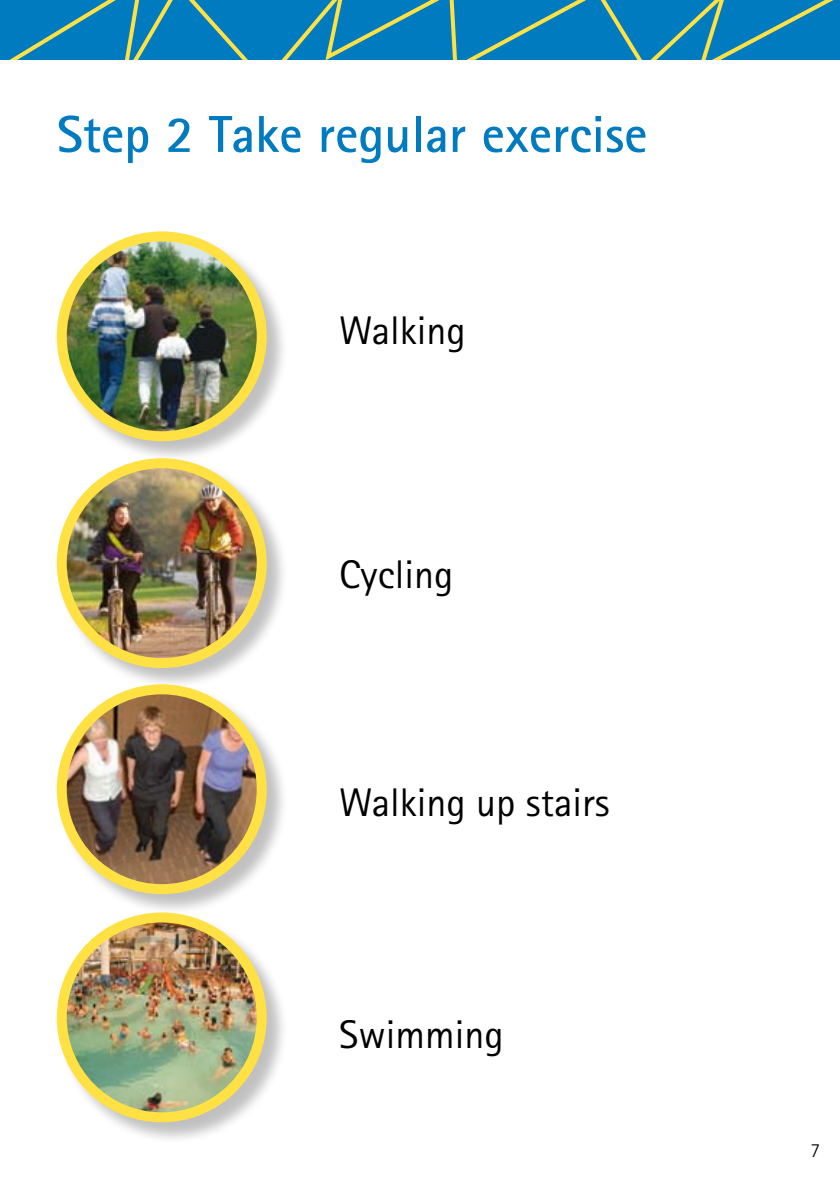
<style>
.page{position:relative;width:840px;height:1191px;background:#fff}
.page>*{position:absolute;margin:0;border:0;box-sizing:border-box;transform-origin:0 0}
.t1{font:700 52px "Rotis Sans Serif Std";color:#007bc0}
.t2{font:40px "Rotis Sans Serif Std";color:#000}
.t3{font:300 20px "Rotis Sans Serif Std";color:#000}
</style>
<div class="page">
<svg style="left:0;top:0;width:839px;height:60px;background:#1684b4"></svg>
<div style="left:57px;top:232px;width:232px;height:232px;background:#000;opacity:.25"></div>
<img style="left:62px;top:236px;width:199px;height:200px;border-radius:100px">
<div style="left:57px;top:231px;width:209px;height:210px;border:10px solid #ffe144;border-radius:50%"></div>
<div style="left:57px;top:458px;width:232px;height:232px;background:#000;opacity:.25"></div>
<img style="left:62px;top:463px;width:199px;height:200px;border-radius:100px">
<div style="left:57px;top:458px;width:209px;height:210px;border:10px solid #ffe144;border-radius:50%"></div>
<div style="left:57px;top:684px;width:232px;height:232px;background:#000;opacity:.25"></div>
<img style="left:62px;top:689px;width:199px;height:200px;border-radius:100px">
<div style="left:57px;top:684px;width:209px;height:210px;border:10px solid #ffe144;border-radius:50%"></div>
<div style="left:57px;top:912px;width:232px;height:232px;background:#000;opacity:.25"></div>
<img style="left:62px;top:917px;width:199px;height:200px;border-radius:100px">
<div style="left:57px;top:912px;width:209px;height:210px;border:10px solid #ffe144;border-radius:50%"></div>
<h1 class="t1" style="left:57px;top:101px;width:591px">Step 2 Take regular exercise</h1>
<p class="t2" style="left:339px;top:307px;width:128px">Walking</p>
<p class="t2" style="left:339px;top:551px;width:116px">Cycling</p>
<p class="t2" style="left:339px;top:779px;width:272px">Walking up stairs</p>
<p class="t2" style="left:339px;top:1011px;width:166px">Swimming</p>
<p class="t3" style="left:810px;top:1138px;width:11px">7</p>
</div>
